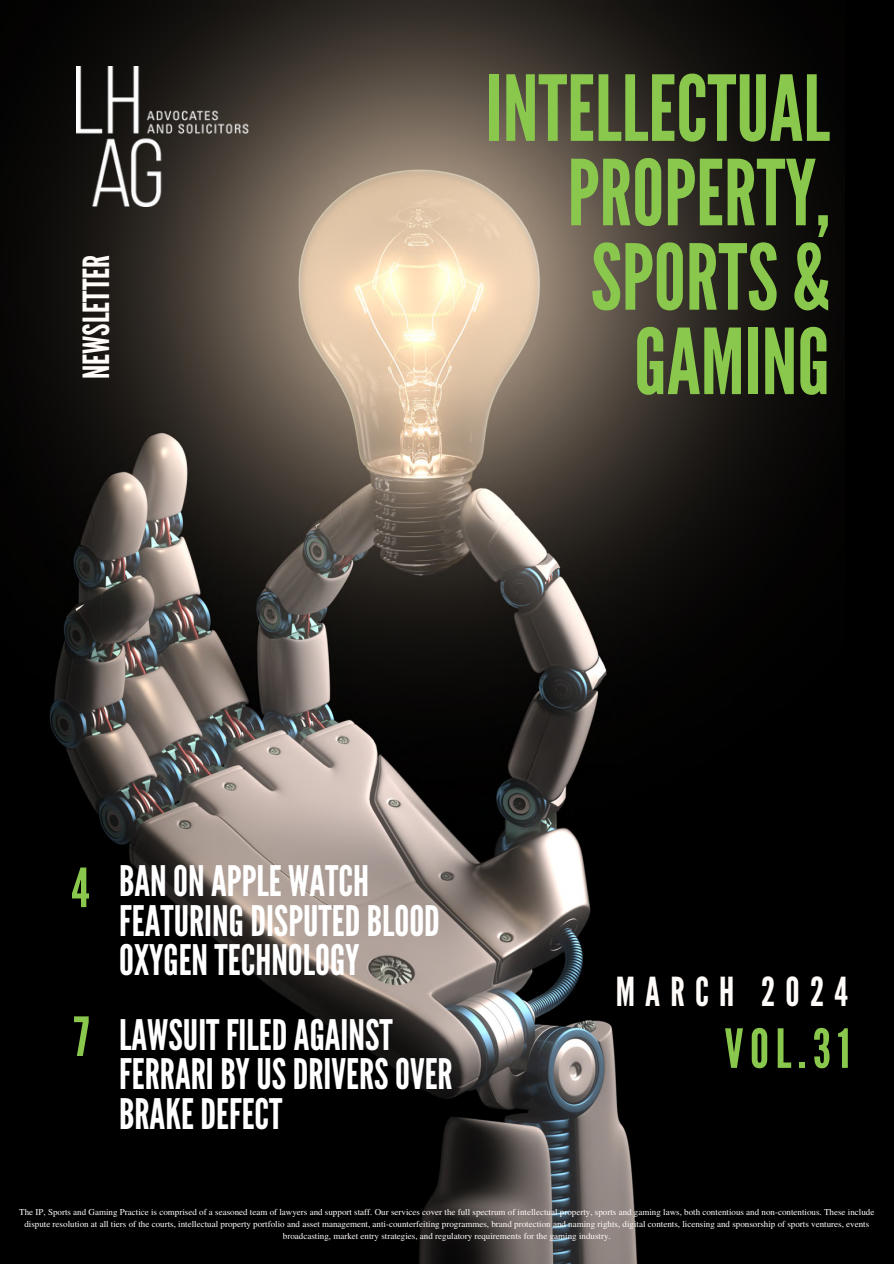
<style>
.page{position:relative;width:894px;height:1264px;background:#fff}
.page>*{position:absolute;margin:0;border:0;box-sizing:border-box;transform-origin:0 0}
.t1{font:90.6px/84.3px "League Gothic";color:#8ac84d;text-align:right}
.t2{font:53.85px "League Gothic";color:#8ac84d}
.t3{font:42px/39.3px "League Gothic";color:#fff}
.t4{font:39.9px "League Gothic";letter-spacing:.255em;color:#fffcf9}
.t5{font:36px "League Gothic";color:#fffcf9}
.t6{font:9px/12px "Te X Gyre Termes";color:#fffcf9;text-align:center}
</style>
<div class="page">
<div style="left:0;top:0;width:893px;height:1263px;background:#000"></div>
<img style="left:25px;top:0;width:798px;height:1263px">
<img style="left:77px;top:66px;width:172px;height:141px">
<h3 class="t5" style="left:76px;top:379px;width:126px;rotate:-90deg">NEWSLETTER</h3>
<p class="t1" style="left:485px;top:68px;width:346px">INTELLECTUAL<br>PROPERTY,<br>SPORTS &amp;<br>GAMING</p>
<h2 class="t2" style="left:71px;top:856px;width:19px">4</h2>
<p class="t2" style="left:74px;top:1005px;width:17px">7</p>
<p class="t3" style="left:119px;top:862px;width:322px">BANONAPPLE WATCH<br>FEATURINGDISPUTEDBLOOD<br>OXYGENTECHNOLOGY</p>
<h3 class="t3" style="left:119px;top:1016px;width:335px">LAWSUITFILEDAGAINST<br>FERRARIBYUSDRIVERSOVER<br>BRAKEDEFECT</h3>
<h3 class="t4" style="left:615px;top:969px;width:233px">MARCH 2024</h3>
<h1 class="t2" style="left:724px;top:1017px;width:127px">VOL.31</h1>
<h4 class="t6" style="left:19px;top:1205px;width:856px">The IP, Sports and Gaming Practice is comprised of a seasoned team of lawyers and support staff. Our services cover the full spectrum of intellectual property, sports and gaming laws, both contentious and non-contentious. These include dispute resolution at all tiers of the courts, intellectual property portfolio and asset management, anti-counterfeiting programmes, brand protection and naming rights, digital contents, licensing and sponsorship of sports ventures, events broadcasting, market entry strategies, and regulatory requirements for the gaming industry.</h4>
</div>
